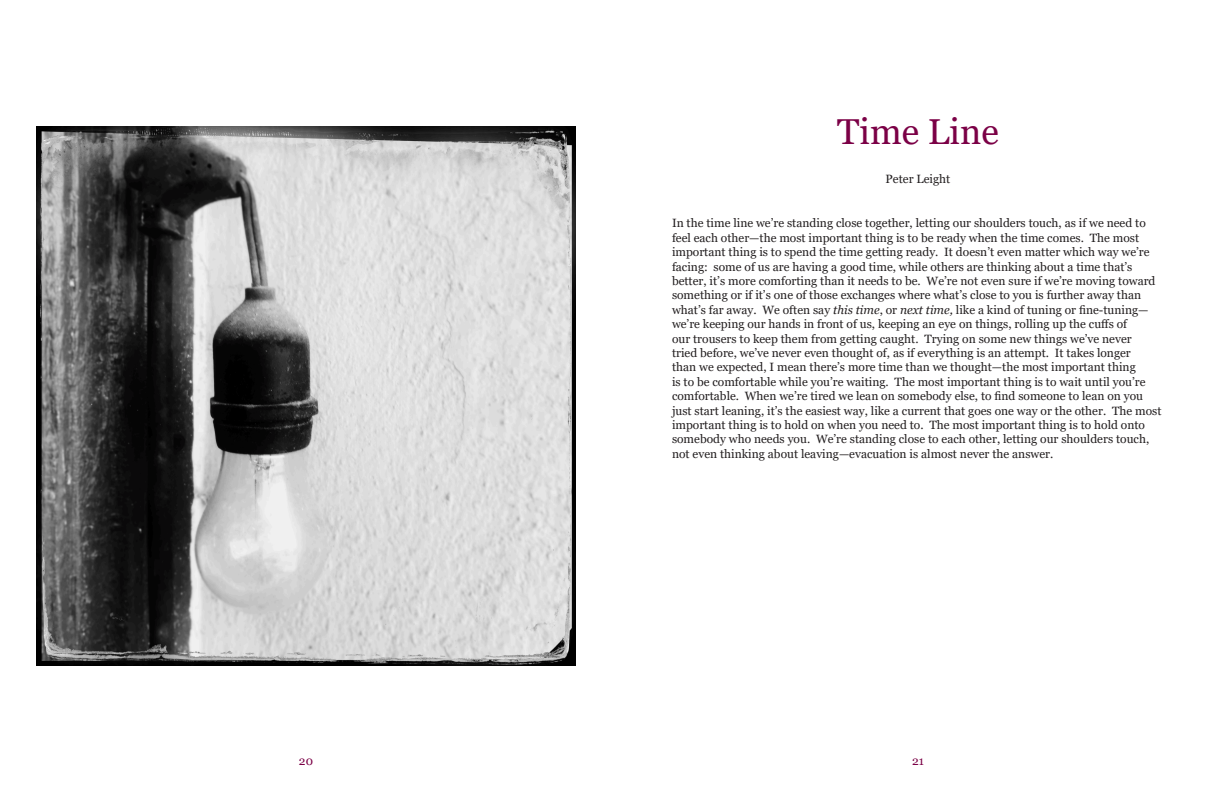
<style>
.page{position:relative;width:1224px;height:792px;background:#fff}
.page>*{position:absolute;margin:0;border:0;box-sizing:border-box;transform-origin:0 0}
.t1{font:36px "Georgia";color:#7b0046}
.t2{font:12px/14.4px "Georgia";color:#231f20}
.t3{font:12px "Georgia";color:#7b0046}
.s1{font-style:italic}
</style>
<div class="page">
<img style="left:36px;top:126px;width:540px;height:540px">
<p class="t1" style="left:837px;top:110px;width:163px">Time Line</p>
<p class="t2" style="left:886px;top:172px;width:66px">Peter Leight</p>
<p class="t2" style="left:672px;top:216px;width:491px">In the time line we’re standing close together, letting our shoulders touch, as if we need to feel each other—the most important thing is to be ready when the time comes. The most important thing is to spend the time getting ready. It doesn’t even matter which way we’re facing: some of us are having a good time, while others are thinking about a time that’s better, it’s more comforting than it needs to be. We’re not even sure if we’re moving toward something or if it’s one of those exchanges where what’s close to you is further away than what’s far away. We often say <span class="s1">this time</span>, or <span class="s1">next time,</span> like a kind of tuning or fine-tuning— we’re keeping our hands in front of us, keeping an eye on things, rolling up the cuffs of<br>our trousers to keep them from getting caught. Trying on some new things we’ve never<br>tried before, we’ve never even thought of, as if everything is an attempt. It takes longer<br>than we expected, I mean there’s more time than we thought—the most important thing<br>is to be comfortable while you’re waiting. The most important thing is to wait until you’re comfortable. When we’re tired we lean on somebody else, to find someone to lean on you just start leaning, it’s the easiest way, like a current that goes one way or the other. The most important thing is to hold on when you need to. The most important thing is to hold onto somebody who needs you. We’re standing close to each other, letting our shoulders touch, not even thinking about leaving—evacuation is almost never the answer.</p>
<p class="t3" style="left:299px;top:754px;width:16px">20</p>
<p class="t3" style="left:912px;top:754px;width:13px">21</p>
</div>
